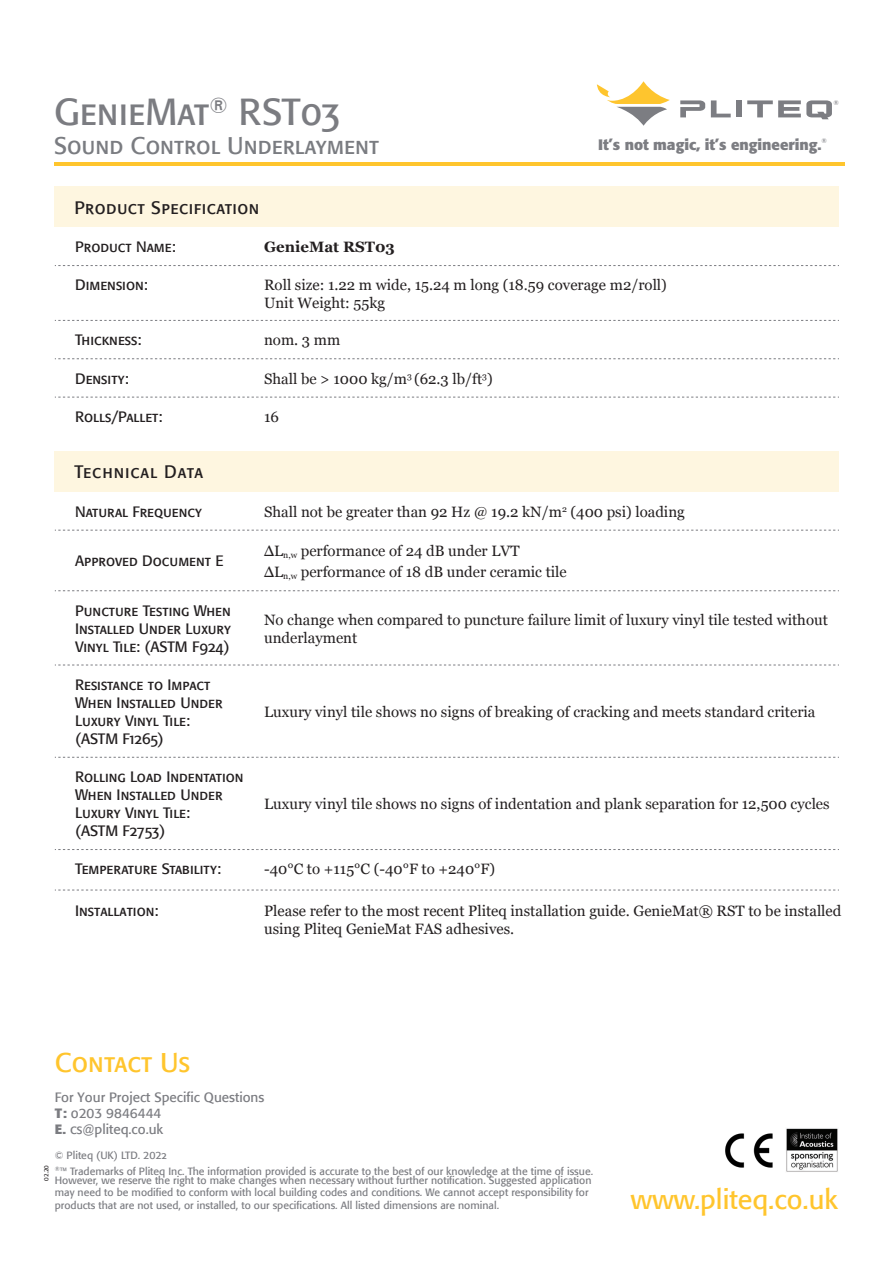
<style>
.page{position:relative;width:893px;height:1263px;background:#fff}
.page>*{position:absolute;margin:0;border:0;box-sizing:border-box;transform-origin:0 0}
.t1{font:37.5px "Formata Regular SC";color:#7b7c81}
.t2{font:27px "Formata";color:#ffc52d}
.t3{font:27px "Formata Regular SC";color:#ffc52d}
.t4{font:24px "Formata Regular SC";color:#7a7c81}
.t5{font:18px "Formata Regular SC";letter-spacing:.025em;color:#231f20}
.t6{font:18px "Formata Regular SC";letter-spacing:.05em;color:#231f20}
.t7{font:15px/18px "Georgia";color:#231f20}
.t8{font:15px/18px "Formata Regular SC";color:#231f20}
.t9{font:700 15px "Formata";color:#7c7d82}
.t10{font:700 15px "Georgia";color:#231f20}
.t11{font:13.5px/16.2px "Formata";color:#7b7c81}
.t12{font:10.5px/12.6px "Formata";color:#7b7c81}
.t13{font:6.6px "Formata";color:#7c7d82}
.t14{font:6.6px "Formata";color:#7c7c81}
.t15{font:6.15px "Formata";color:#231f20}
.s1{font-weight:700}
.s2{font-family:"Formata Regular SC"}
</style>
<div class="page">
<svg style="left:680px;top:100px;width:25px;height:17px"></svg>
<svg style="left:711px;top:100px;width:20px;height:17px"></svg>
<div style="left:736px;top:100px;width:6px;height:17px;background:#7c7d82"></div>
<svg style="left:747px;top:100px;width:85px;height:19px"></svg>
<svg style="left:597px;top:81px;width:73px;height:45px"></svg>
<hr style="left:54px;top:162px;width:790px;height:4px;background:#ffc52d">
<img style="left:786px;top:1128px;width:52px;height:44px">
<img style="left:725px;top:1133px;width:48px;height:34px">
<div style="left:55px;top:187px;width:784px;height:40px;background:#fef6e0"></div>
<svg style="left:55px;top:265px;width:784px;height:1px"></svg>
<svg style="left:55px;top:320px;width:784px;height:1px"></svg>
<svg style="left:55px;top:358px;width:784px;height:1px"></svg>
<svg style="left:55px;top:397px;width:784px;height:1px"></svg>
<div style="left:55px;top:451px;width:784px;height:41px;background:#fef6e0"></div>
<svg style="left:55px;top:530px;width:784px;height:1px"></svg>
<svg style="left:55px;top:590px;width:784px;height:1px"></svg>
<svg style="left:55px;top:665px;width:784px;height:1px"></svg>
<svg style="left:55px;top:757px;width:784px;height:1px"></svg>
<svg style="left:55px;top:849px;width:784px;height:1px"></svg>
<svg style="left:55px;top:890px;width:784px;height:1px"></svg>
<h1 class="t1" style="left:54px;top:89px;width:288px">GenieMat<sup>®</sup> RST03</h1>
<h3 class="t4" style="left:54px;top:131px;width:327px">Sound Control Underlayment</h3>
<p class="t14" style="left:833px;top:99px;width:7px">®</p>
<p class="t9" style="left:598px;top:135px;width:225px">It’s not magic, it’s engineering.</p>
<p class="t13" style="left:822px;top:137px;width:7px">®</p>
<p class="t5" style="left:74px;top:196px;width:187px">Product Specification</p>
<p class="t8" style="left:75px;top:238px;width:102px">Product Name:</p>
<p class="t10" style="left:264px;top:236px;width:132px">GenieMat RST03</p>
<p class="t8" style="left:75px;top:276px;width:74px">Dimension:</p>
<p class="t7" style="left:264px;top:276px;width:404px">Roll size: 1.22 m wide, 15.24 m long (18.59 coverage m2/roll)<br>Unit Weight: 55kg</p>
<p class="t8" style="left:75px;top:331px;width:68px">Thickness:</p>
<p class="t7" style="left:264px;top:330px;width:78px">nom. 3 mm</p>
<p class="t8" style="left:75px;top:369px;width:55px">Density:</p>
<p class="t7" style="left:264px;top:369px;width:230px">Shall be &gt; 1000 kg/m<sup>3</sup> (62.3 lb/ft<sup>3</sup>)</p>
<p class="t8" style="left:75px;top:408px;width:89px">Rolls/Pallet:</p>
<p class="t7" style="left:264px;top:408px;width:16px">16</p>
<p class="t6" style="left:74px;top:461px;width:130px">Technical Data</p>
<p class="t8" style="left:75px;top:502px;width:129px">Natural Frequency</p>
<p class="t7" style="left:264px;top:502px;width:422px">Shall not be greater than 92 Hz @ 19.2 kN/m<sup>2</sup> (400 psi) loading</p>
<p class="t8" style="left:75px;top:552px;width:150px">Approved Document E</p>
<p class="t7" style="left:264px;top:539px;width:304px;line-height:21px">∆L<sub>n,w</sub> performance of 24 dB under LVT<br>∆L<sub>n,w</sub> performance of 18 dB under ceramic tile</p>
<p class="t8" style="left:75px;top:601px;width:157px;text-align:justify">Puncture Testing When Installed Under Luxury Vinyl Tile: (ASTM F924)</p>
<p class="t7" style="left:264px;top:610px;width:565px">No change when compared to puncture failure limit of luxury vinyl tile tested without underlayment</p>
<p class="t8" style="left:75px;top:675px;width:149px">Resistance to Impact<br>When Installed Under<br>Luxury Vinyl Tile: (ASTM F1265)</p>
<p class="t7" style="left:264px;top:702px;width:553px">Luxury vinyl tile shows no signs of breaking of cracking and meets standard criteria</p>
<p class="t8" style="left:75px;top:768px;width:170px">Rolling Load Indentation<br>When Installed Under<br>Luxury Vinyl Tile:<br>(ASTM F2753)</p>
<p class="t7" style="left:264px;top:794px;width:567px">Luxury vinyl tile shows no signs of indentation and plank separation for 12,500 cycles</p>
<p class="t8" style="left:75px;top:860px;width:147px">Temperature Stability:</p>
<p class="t7" style="left:264px;top:859px;width:232px">-40°C to +115°C (-40°F to +240°F)</p>
<p class="t8" style="left:75px;top:902px;width:85px">Installation:</p>
<p class="t7" style="left:264px;top:902px;width:579px">Please refer to the most recent Pliteq installation guide. GenieMat® RST to be installed using Pliteq GenieMat FAS adhesives.</p>
<h2 class="t3" style="left:55px;top:1046px;width:137px">Contact Us</h2>
<p class="t11" style="left:55px;top:1089px;width:211px">For Your Project Specific Questions<br><span class="s1">T:</span> <span class="s2">0</span>203 9846444<br><span class="s1">E.</span> <span class="s2">cs</span>@pliteq.co.uk</p>
<p class="t12" style="left:55px;top:1147px;width:540px;line-height:16px">© Pliteq (UK) LTD. 202<span class="s2">2<br></span><sup>®</sup>™ Trademarks of Pliteq Inc. The information provided is accurate to the best of our knowledge at the time of issue.</p>
<p class="t12" style="left:55px;top:1174px;width:538px">However, we reserve the right to make changes when necessary without further notification. Suggested application may need to be modified to conform with local building codes and conditions. We cannot accept responsibility for products that are not used, or installed, to our specifications. All listed dimensions are nominal.</p>
<p class="t15" style="left:43px;top:1180px;width:17px;rotate:-90deg">02.20</p>
<h2 class="t2" style="left:631px;top:1183px;width:209px">www.pliteq.co.uk</h2>
</div>
